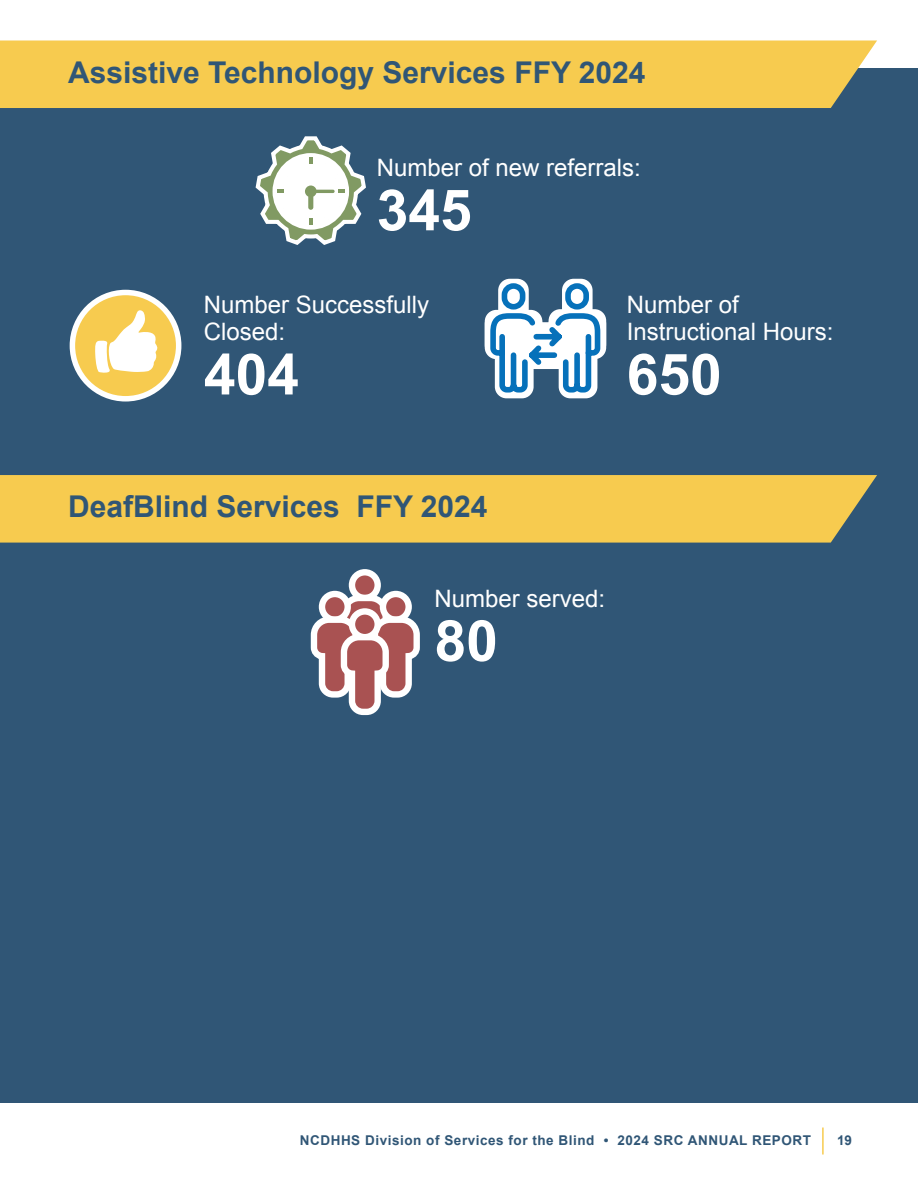
<style>
.page{position:relative;width:918px;height:1188px;background:#fff}
.page>*{position:absolute;margin:0;border:0;box-sizing:border-box;transform-origin:0 0}
.SubTitle{font:700 57px "Arial";color:#fff}
.SubTitle-2{font:700 30px "Arial";color:#305676}
.SubTitle-3{font:24px/27px "Arial";color:#fff}
.t1{font:700 13.5px "Arial";letter-spacing:.04em;color:#305676}
</style>
<div class="page">
<hr style="left:822px;top:1128px;width:2px;height:27px;background:#f7cb4f">
<div style="left:0;top:69px;width:918px;height:1034px;background:#305676"></div>
<div style="left:0;top:40px;width:877px;height:68px;background:#f7cb4f"></div>
<svg style="left:255px;top:136px;width:111px;height:109px"></svg>
<div style="left:498px;top:279px;width:31px;height:42px;border:2px solid #fff;border-radius:11px"></div>
<div style="left:562px;top:279px;width:31px;height:42px;border:2px solid #fff;border-radius:11px"></div>
<div style="left:495px;top:346px;width:39px;height:52px;border:2px solid #fff;border-radius:11px"></div>
<div style="left:559px;top:346px;width:38px;height:52px;border:2px solid #fff;border-radius:11px"></div>
<div style="left:485px;top:312px;width:57px;height:47px;border:2px solid #fff;border-radius:11px"></div>
<div style="left:549px;top:312px;width:57px;height:47px;border:2px solid #fff;border-radius:11px"></div>
<svg style="left:488px;top:280px;width:115px;height:115px"></svg>
<div style="left:0;top:475px;width:877px;height:68px;background:#f7cb4f"></div>
<svg style="left:310px;top:569px;width:110px;height:147px"></svg>
<div style="left:70px;top:290px;width:111px;height:112px;background:#fff;border-radius:50%"></div>
<div style="left:75px;top:295px;width:101px;height:101px;background:#f7cb4f;border-radius:50%"></div>
<svg style="left:95px;top:310px;width:63px;height:63px"></svg>
<p class="SubTitle-2" style="left:68px;top:53px;width:579px">Assistive Technology Services FFY 2024</p>
<p class="SubTitle-3" style="left:377px;top:155px;width:266px">Number of new referrals:</p>
<p class="SubTitle" style="left:377px;top:173px;width:97px">345</p>
<p class="SubTitle-3" style="left:204px;top:292px;width:227px">Number Successfully<br>Closed:</p>
<p class="SubTitle" style="left:204px;top:337px;width:97px">404</p>
<p class="SubTitle-3" style="left:627px;top:292px;width:208px">Number of<br>Instructional Hours:</p>
<p class="SubTitle" style="left:627px;top:337px;width:97px">650</p>
<p class="SubTitle-2" style="left:68px;top:487px;width:421px">DeafBlind Services FFY 2024</p>
<p class="SubTitle-3" style="left:435px;top:585px;width:172px">Number served:</p>
<p class="SubTitle" style="left:435px;top:603px;width:65px">80</p>
<p class="t1" style="left:300px;top:1131px;width:513px">NCDHHS Division of Services for the Blind • 2024 SRC ANNUAL REPORT</p>
<p class="t1" style="left:837px;top:1131px;width:17px">19</p>
</div>
